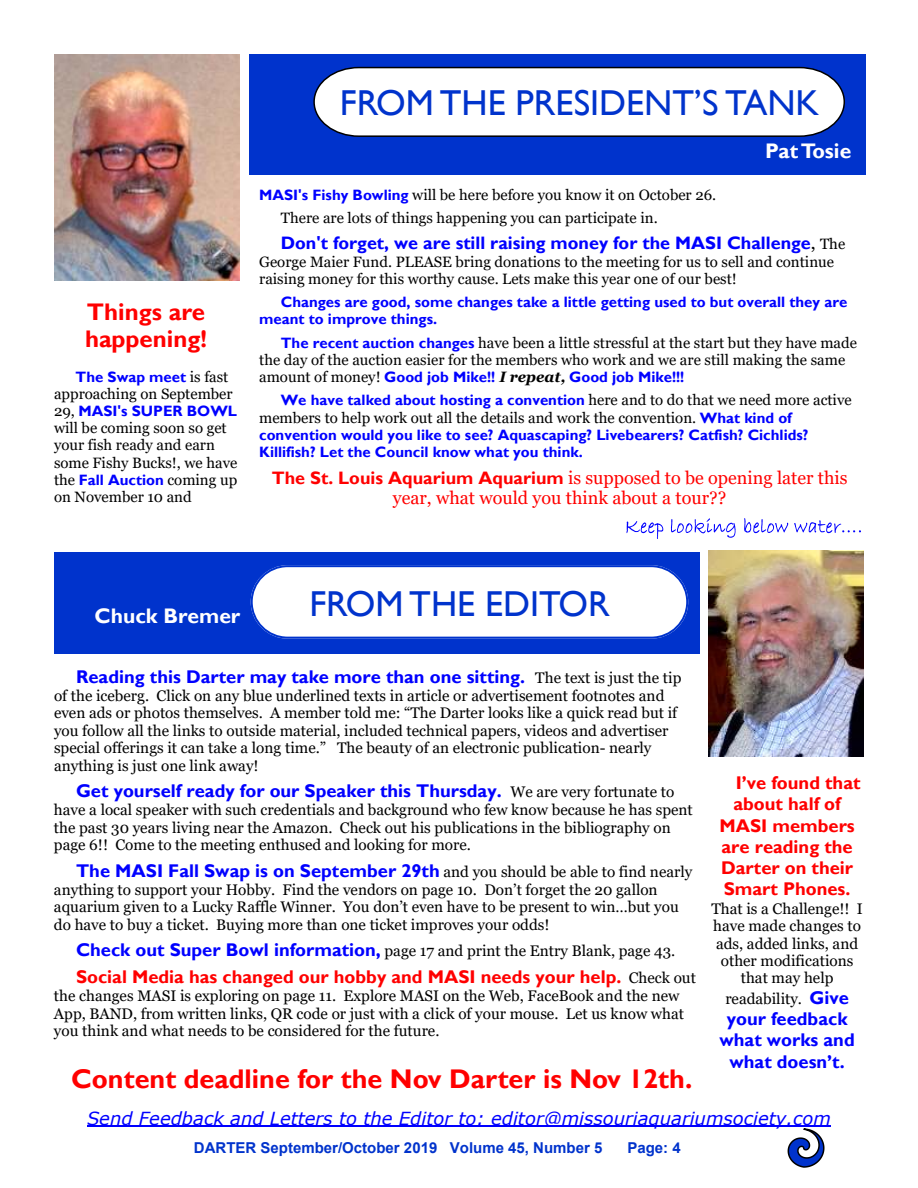
<style>
.page{position:relative;width:918px;height:1188px;background:#fff}
.page>*{position:absolute;margin:0;border:0;box-sizing:border-box;transform-origin:0 0}
.t1{font:36px "Gill Sans";color:#03c}
.t2{font:700 27px "Gill Sans";color:#f00}
.t3{font:700 24px/27.8px "Gill Sans";color:#f00}
.t4{font:700 21px "Gill Sans";color:#fff}
.t5{font:700 18.45px/21.3px "Gill Sans";color:#00f;text-align:center}
.t6{font:700 18.45px "Gill Sans";color:#f00}
.t7{font:18px/20.7px "Georgia";color:#f00;text-align:center}
.t8{font:italic 18px "Verdana";color:#00f}
.t9{font:700 18px "Gill Sans";color:#00f}
.t10{font:15.3px/17.4px "Georgia";color:#000}
.t11{font:15px/17.1px "Georgia";color:#000}
.t12{font:700 15px/17.4px "Gill Sans";color:#00f}
.t13{font:700 15px "Arial";color:#03c}
.s1{font-family:"Georgia";font-weight:400;color:#000}
.s2{font-family:"Gill Sans";font-weight:700;color:#00f}
.s3{font-family:"Georgia";font-weight:400;font-size:15px;color:#000}
.s4{font-family:"Georgia";font-style:italic;color:#000}
.s5{font-family:"Gill Sans";font-weight:700}
.s6{font-family:"Georgia";font-weight:400;font-size:15.3px;color:#000}
.s7{font-family:"Gill Sans";font-weight:700;font-size:18.45px;color:#00f}
</style>
<div class="page">
<svg style="left:787px;top:1128px;width:38px;height:40px"></svg>
<div style="left:54px;top:552px;width:645px;height:101px;background:#03c"></div>
<svg style="left:251px;top:565px;width:437px;height:74px;background:#e6ebfa"></svg>
<img style="left:709px;top:551px;width:155px;height:206px">
<hr style="left:87px;top:1126px;width:744px;height:1px;background:#00f">
<div style="left:249px;top:55px;width:617px;height:120px;background:#03c"></div>
<svg style="left:313px;top:66px;width:532px;height:71px;background:#e7e9f0"></svg>
<svg style="left:626px;top:521px;width:37px;height:18px"></svg>
<svg style="left:671px;top:518px;width:65px;height:20px"></svg>
<svg style="left:744px;top:518px;width:44px;height:15px"></svg>
<svg style="left:794px;top:520px;width:67px;height:13px"></svg>
<img style="left:54px;top:54px;width:186px;height:226px">
<h3 class="t3" style="left:85px;top:300px;width:123px">Things are happening!</h3>
<p class="t12" style="left:76px;top:370px;width:154px">The Swap meet <span class="s1">is fast</span></p>
<p class="t11" style="left:54px;top:386px;width:180px">approaching on September</p>
<p class="t12" style="left:54px;top:404px;width:185px"><span class="s1">29,</span> MASI's SUPER BOWL</p>
<p class="t11" style="left:54px;top:421px;width:185px">will be coming soon so get your fish ready and earn some Fishy Bucks!, we have the <span class="s2">Fall Auction</span> coming up on November 10 and</p>
<h1 class="t1" style="left:340px;top:90px;width:481px">FROM THE PRESIDENT’S TANK</h1>
<h3 class="t4" style="left:765px;top:143px;width:88px">Pat Tosie</h3>
<p class="t11" style="left:281px;top:184px;width:437px;line-height:23.2px;text-indent:-22px"><span class="s2">MASI's Fishy Bowling</span> will be here before you know it on October 26.<br>There are lots of things happening you can participate in.</p>
<p class="t9" style="left:281px;top:236px;width:566px">Don't forget, we are still raising money for the MASI Challenge<span class="s1">,</span> <span class="s3">The</span></p>
<p class="t11" style="left:259px;top:254px;width:576px">George Maier Fund. PLEASE bring donations to the meeting for us to sell and continue raising money for this worthy cause. Lets make this year one of our best!</p>
<p class="t12" style="left:259px;top:295px;width:590px;text-indent:22px">Changes are good, some changes take a little getting used to but overall they are meant to improve things.</p>
<p class="t11" style="left:259px;top:335px;width:599px;text-indent:22px"><span class="s2">The recent auction changes</span> have been a little stressful at the start but they have made the day of the auction easier for the members who work and we are still making the same</p>
<p class="t12" style="left:281px;top:367px;width:572px;line-height:23.4px;text-indent:-22px"><span class="s1">amount of money!</span> Good job Mike!! <span class="s4">I repeat,</span> Good job Mike!!!<br>We have talked about hosting a convention <span class="s1">here and to do that we need more active</span></p>
<p class="t11" style="left:259px;top:410px;width:534px">members to help work out all the details and work the convention. <span class="s2">What kind of</span></p>
<p class="t12" style="left:259px;top:428px;width:551px">convention would you like to see? Aquascaping? Livebearers? Catfish? Cichlids?<br>Killifish? Let the Council know what you think.</p>
<p class="t7" style="left:272px;top:468px;width:577px"><span class="s5">The St. Louis Aquarium Aquarium</span> is supposed to be opening later this year, what would you think about a tour??</p>
<h3 class="t4" style="left:95px;top:608px;width:147px">Chuck Bremer</h3>
<h1 class="t1" style="left:309px;top:591px;width:302px">FROM THE EDITOR</h1>
<p class="t5" style="left:76px;top:668px;width:607px">Reading this Darter may take more than one sitting. <span class="s6">The text is just the tip</span></p>
<p class="t10" style="left:54px;top:688px;width:625px">of the iceberg. Click on any blue underlined texts in article or advertisement footnotes and even ads or photos themselves. A member told me: “The Darter looks like a quick read but if you follow all the links to outside material, included technical papers, videos and advertiser special offerings it can take a long time.” The beauty of an electronic publication- nearly anything is just one link away!</p>
<p class="t5" style="left:76px;top:782px;width:600px">Get yourself ready for our Speaker this Thursday. <span class="s6">We are very fortunate to</span></p>
<p class="t10" style="left:54px;top:802px;width:640px">have a local speaker with such credentials and background who few know because he has spent the past 30 years living near the Amazon. Check out his publications in the bibliography on page 6!! Come to the meeting enthused and looking for more.</p>
<p class="t5" style="left:76px;top:862px;width:618px">The MASI Fall Swap is on September 29th <span class="s6">and you should be able to find nearly</span></p>
<p class="t10" style="left:54px;top:882px;width:626px">anything to support your Hobby. Find the vendors on page 10. Don’t forget the 20 gallon aquarium given to a Lucky Raffle Winner. You don’t even have to be present to win…but you do have to buy a ticket. Buying more than one ticket improves your odds!</p>
<p class="t10" style="left:76px;top:943px;width:601px"><span class="s7">Check out Super Bowl information,</span> page 17 and print the Entry Blank, page 43.</p>
<p class="t6" style="left:76px;top:970px;width:622px">Social Media has changed our hobby and MASI needs your help. <span class="s6">Check out</span></p>
<p class="t10" style="left:54px;top:989px;width:632px">the changes MASI is exploring on page 11. Explore MASI on the Web, FaceBook and the new<br>App, BAND, from written links, QR code or just with a click of your mouse. Let us know what you think and what needs to be considered for the future.</p>
<h2 class="t2" style="left:71px;top:1069px;width:623px">Content deadline for the Nov Darter is Nov 12th.</h2>
<p class="t6" style="left:736px;top:776px;width:126px">I’ve found that</p>
<p class="t6" style="left:733px;top:798px;width:109px">about half of</p>
<p class="t6" style="left:720px;top:819px;width:137px">MASI members</p>
<p class="t6" style="left:722px;top:840px;width:133px">are reading the</p>
<p class="t6" style="left:721px;top:861px;width:133px">Darter on their</p>
<p class="t6" style="left:724px;top:883px;width:128px">Smart Phones.</p>
<p class="t10" style="left:711px;top:901px;width:153px;text-align:center">That is a Challenge!! I have made changes to ads, added links, and other modifications that may help</p>
<p class="t10" style="left:725px;top:991px;width:125px">readability. <span class="s7">Give</span></p>
<p class="t5" style="left:720px;top:1010px;width:137px">your feedback what works and what doesn’t.</p>
<p class="t8" style="left:87px;top:1111px;width:745px">Send Feedback and Letters to the Editor to: editor@missouriaquariumsociety.com</p>
<p class="t13" style="left:194px;top:1142px;width:410px">DARTER September/October 2019 Volume 45, Number 5</p>
<p class="t13" style="left:627px;top:1142px;width:55px">Page: 4</p>
</div>
